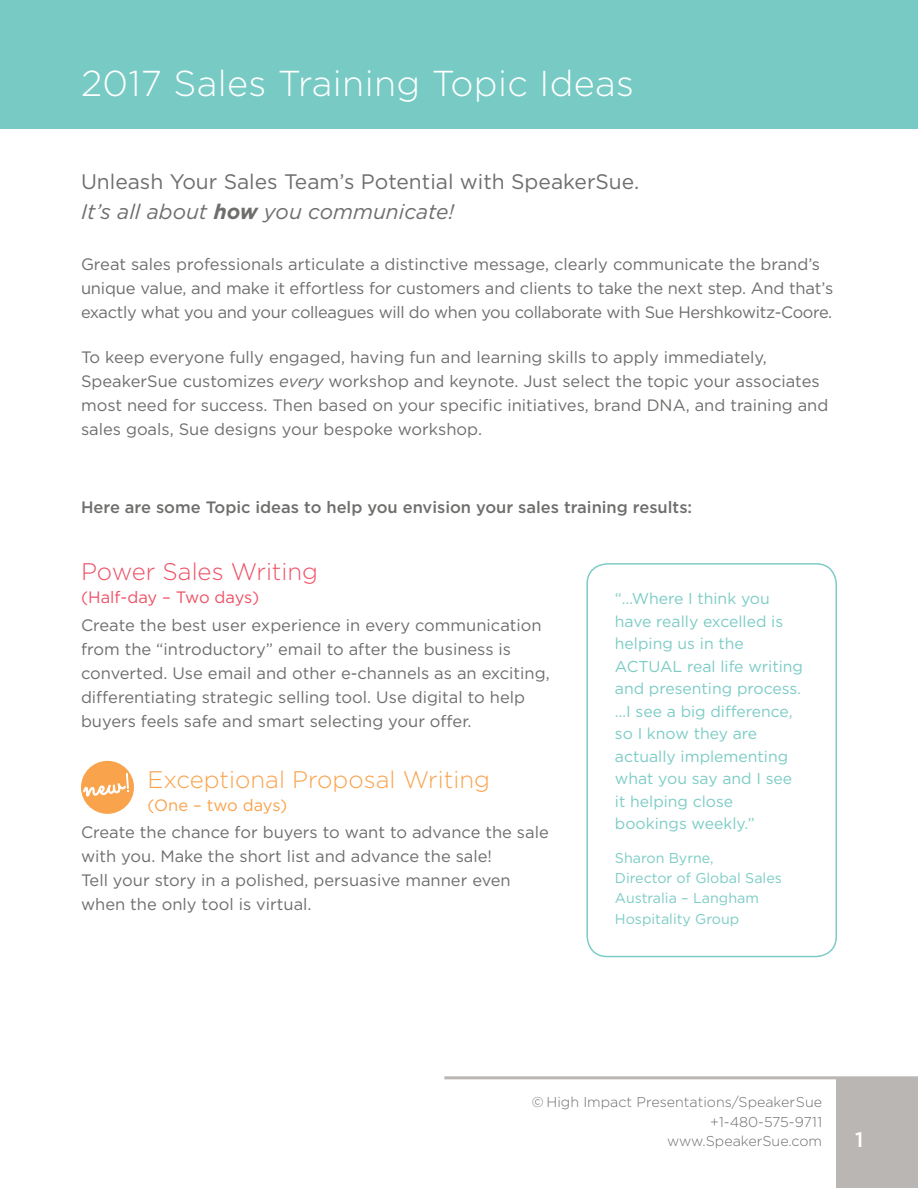
<style>
.page{position:relative;width:918px;height:1188px;background:#fff}
.page>*{position:absolute;margin:0;border:0;box-sizing:border-box;transform-origin:0 0}
.t1{font:300 36px "Gotham";letter-spacing:.01em;color:#fff}
.subheads{font:300 24px "Gotham";color:#f9a34d}
.subheads-2{font:300 24px "Gotham";color:#ef5266}
.body{font:21px/30px "Gotham";color:#6e6e6d}
.t2{font:500 21px "Gotham";color:#fff}
.body-2{font:16.5px/24px "Gotham";color:#6e6e6d}
.body-3{font:500 16.5px "Gotham";color:#6e6e6d}
.subheads-3{font:16.5px "Gotham";letter-spacing:-.01em;color:#ef5266}
.subheads-4{font:16.5px "Gotham";color:#f9a34d}
.body-4{font:15.75px/22.5px "Gotham";color:#7dccc6}
.t3{font:300 14.25px/19.5px "Gotham";color:#6e6e6d;text-align:right}
.body-5{font:14.25px/20.2px "Gotham";color:#7dccc6}
.s1{font-style:italic}
.s2{font-weight:700;font-style:italic}
</style>
<div class="page">
<div style="left:836px;top:1078px;width:82px;height:110px;background:#b9b6b4"></div>
<div style="left:0;top:0;width:918px;height:128px;background:#77cbc4"></div>
<hr style="left:444px;top:1076px;width:474px;height:3px;background:#b9b6b4">
<div style="left:586px;top:563px;width:251px;height:394px;border:2px solid #7dccc6;border-radius:20px"></div>
<div style="left:81px;top:761px;width:53px;height:53px;background:#f9a34d;border-radius:50%"></div>
<svg style="left:83px;top:760px;width:47px;height:54px"></svg>
<p class="t1" style="left:81px;top:61px;width:555px">2017 Sales Training Topic Ideas</p>
<p class="body" style="left:81px;top:166px;width:560px">Unleash Your Sales Team’s Potential with SpeakerSue.<br><span class="s1">It’s all about</span> <span class="s2">how</span> <span class="s1">you communicate!</span></p>
<p class="body-2" style="left:81px;top:252px;width:754px">Great sales professionals articulate a distinctive message, clearly communicate the brand’s unique value, and make it effortless for customers and clients to take the next step. And that’s exactly what you and your colleagues will do when you collaborate with Sue Hershkowitz-Coore.</p>
<p class="body-2" style="left:81px;top:344px;width:749px">To keep everyone fully engaged, having fun and learning skills to apply immediately, SpeakerSue customizes <span class="s1">every</span> workshop and keynote. Just select the topic your associates most need for success. Then based on your specific initiatives, brand DNA, and training and sales goals, Sue designs your bespoke workshop.</p>
<p class="body-3" style="left:81px;top:496px;width:613px">Here are some Topic ideas to help you envision your sales training results:</p>
<p class="subheads-2" style="left:81px;top:556px;width:239px">Power Sales Writing</p>
<p class="subheads-3" style="left:81px;top:587px;width:180px">(Half-day – Two days)</p>
<p class="body-2" style="left:81px;top:613px;width:470px">Create the best user experience in every communication from the “introductory” email to after the business is converted. Use email and other e-channels as an exciting, differentiating strategic selling tool. Use digital to help buyers feels safe and smart selecting your offer.</p>
<p class="subheads" style="left:147px;top:764px;width:344px">Exceptional Proposal Writing</p>
<p class="subheads-4" style="left:147px;top:794px;width:141px">(One – two days)</p>
<p class="body-2" style="left:81px;top:820px;width:469px">Create the chance for buyers to want to advance the sale with you. Make the short list and advance the sale!<br>Tell your story in a polished, persuasive manner even when the only tool is virtual.</p>
<p class="body-4" style="left:615px;top:587px;width:190px">“…Where I think you have really excelled is helping us in the<br>ACTUAL real life writing and presenting process. …I see a big difference, so I know they are actually implementing what you say and I see it helping close bookings weekly.”</p>
<p class="body-5" style="left:615px;top:847px;width:168px">Sharon Byrne,<br>Director of Global Sales<br>Australia – Langham<br>Hospitality Group</p>
<p class="t3" style="left:532px;top:1092px;width:292px">© High Impact Presentations/SpeakerSue +1-480-575-9711<br>www.SpeakerSue.com</p>
<p class="t2" style="left:855px;top:1125px;width:10px">1</p>
</div>
